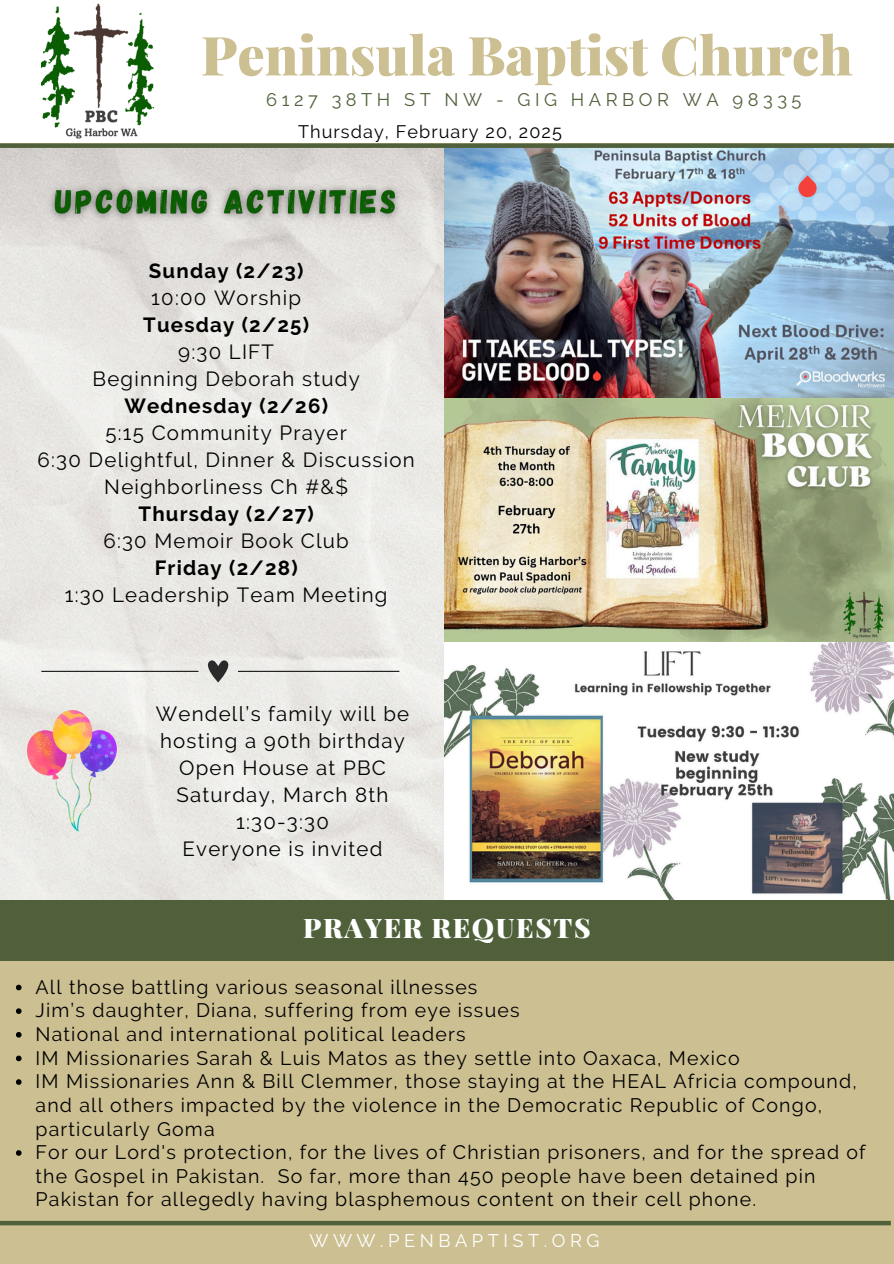
<style>
.page{position:relative;width:894px;height:1264px;background:#fff}
.page>*{position:absolute;margin:0;border:0;box-sizing:border-box;transform-origin:0 0}
.t1{font:900 54px "Playfair Display";color:#ccbf92}
.t2{font:900 27px "Playfair Display";letter-spacing:.06em;color:#fff}
.t3{font:20.4px/27px "Raleway";letter-spacing:.06em;color:#000;text-align:center}
.t4{font:19.5px/23.7px "Raleway";letter-spacing:.06em;color:#000}
.t5{font:18.15px "Raleway";letter-spacing:.25em;color:#4f603a}
.t6{font:18.15px "Raleway";letter-spacing:.25em;color:#fff}
.t7{font:18px "Raleway";letter-spacing:.06em;color:#000}
.s1{font-weight:700}
</style>
<div class="page">
<img style="left:41px;top:3px;width:113px;height:136px">
<div style="left:0;top:143px;width:893px;height:1120px;background:#ccbf92"></div>
<div style="left:0;top:1220px;width:890px;height:5px;background:#4f603a"></div>
<img style="left:0;top:148px;width:444px;height:751px">
<img style="left:28px;top:710px;width:89px;height:121px">
<svg style="left:41px;top:658px;width:358px;height:24px;background:#deddda"></svg>
<svg style="left:16px;top:984px;width:6px;height:6px"></svg>
<svg style="left:16px;top:1008px;width:6px;height:5px"></svg>
<svg style="left:16px;top:1032px;width:6px;height:5px"></svg>
<svg style="left:16px;top:1055px;width:6px;height:6px"></svg>
<svg style="left:16px;top:1079px;width:6px;height:5px"></svg>
<svg style="left:16px;top:1150px;width:6px;height:5px"></svg>
<div style="left:0;top:900px;width:893px;height:60px;background:#4f603a"></div>
<img style="left:444px;top:398px;width:449px;height:501px">
<img style="left:444px;top:148px;width:449px;height:250px">
<div style="left:0;top:143px;width:893px;height:5px;background:#4f603a"></div>
<img style="left:41px;top:177px;width:368px;height:51px">
<p class="t1" style="left:201px;top:17px;width:653px">Peninsula Baptist Church</p>
<h5 class="t5" style="left:266px;top:89px;width:536px">6127 38TH ST NW - GIG HARBOR WA 98335</h5>
<h4 class="t7" style="left:298px;top:121px;width:265px">Thursday, February 20, 2025</h4>
<p class="t3" style="left:38px;top:257px;width:378px"><span class="s1">Sunday (2/23)<br></span>10:00 Worship<br><span class="s1">Tuesday (2/25)<br></span>9:30 LIFT<br>Beginning Deborah study<br><span class="s1">Wednesday (2/26)<br></span>5:15 Community Prayer<br>6:30 Delightful, Dinner &amp; Discussion<br>Neighborliness Ch #&amp;$<br><span class="s1">Thursday (2/27)<br></span>6:30 Memoir Book Club<br><span class="s1">Friday (2/28)<br></span>1:30 Leadership Team Meeting</p>
<p class="t3" style="left:156px;top:700px;width:255px">Wendell’s family will be hosting a 90th birthday<br>Open House at PBC<br>Saturday, March 8th<br>1:30-3:30<br>Everyone is invited</p>
<p class="t2" style="left:303px;top:908px;width:289px">PRAYER REQUESTS</p>
<h1 class="t4" style="left:36px;top:974px;width:443px">All those battling various seasonal illnesses</h1>
<h6 class="t4" style="left:36px;top:998px;width:485px">Jim’s daughter, Diana, suffering from eye issues</h6>
<p class="t4" style="left:36px;top:1022px;width:431px">National and international political leaders</p>
<p class="t4" style="left:36px;top:1045px;width:705px">IM Missionaries Sarah &amp; Luis Matos as they settle into Oaxaca, Mexico</p>
<p class="t4" style="left:36px;top:1069px;width:822px">IM Missionaries Ann &amp; Bill Clemmer, those staying at the HEAL Africia compound, and all others impacted by the violence in the Democratic Republic of Congo, particularly Goma</p>
<p class="t4" style="left:36px;top:1140px;width:831px">For our Lord's protection, for the lives of Christian prisoners, and for the spread of the Gospel in Pakistan. So far, more than 450 people have been detained pin<br>Pakistan for allegedly having blasphemous content on their cell phone.</p>
<h5 class="t6" style="left:309px;top:1229px;width:291px">WWW.PENBAPTIST.ORG</h5>
</div>
